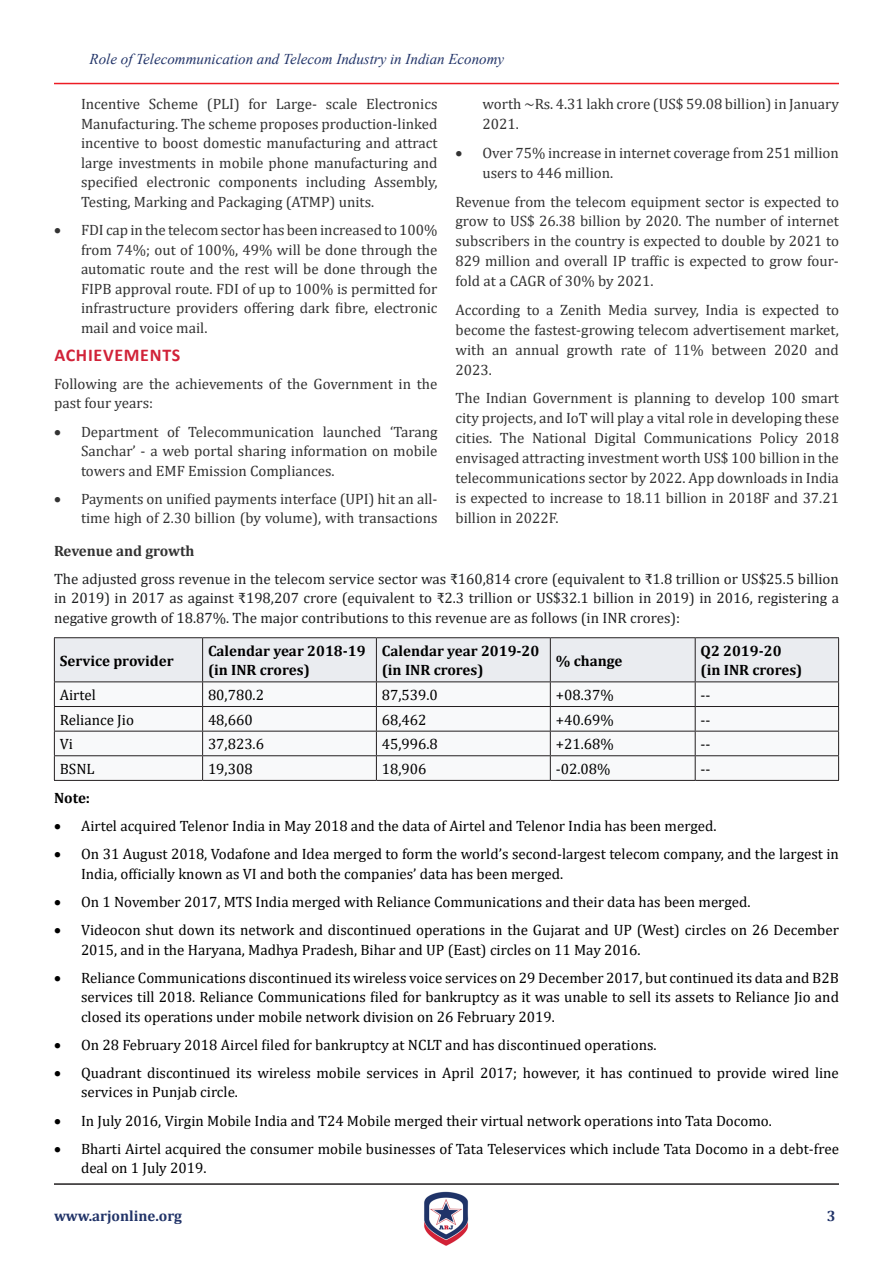
<style>
.page{position:relative;width:893px;height:1263px;background:#fff}
.page>*{position:absolute;margin:0;border:0;box-sizing:border-box;transform-origin:0 0}
.t1{font:700 18px "Calibri";letter-spacing:.04em;color:#d12238}
.t2{font:15px/20px "Cambria";color:#333;text-align:justify}
.t3{font:15px/19.5px "Cambria";color:#000}
.t4{font:15px/19.5px "Cambria";color:#202122;text-align:justify}
.t5{font:700 15px "Cambria";color:#000}
.t6{font:italic 15px "Times New Roman";color:#213368}
.t7{font:700 15px "Cambria";color:#213368}
.t8{font:700 15px "Cambria";color:#333}
</style>
<div class="page">
<img style="left:424px;top:1191px;width:45px;height:55px">
<hr style="left:54px;top:1183px;width:785px;height:2px;background:#231f20">
<hr style="left:54px;top:83px;width:785px;height:1px;background:#ed1c24">
<hr style="left:54px;top:637px;width:149px;height:1px;background:#231f20">
<hr style="left:203px;top:637px;width:173px;height:1px;background:#231f20">
<hr style="left:376px;top:637px;width:174px;height:1px;background:#231f20">
<hr style="left:550px;top:637px;width:145px;height:1px;background:#231f20">
<hr style="left:695px;top:637px;width:144px;height:1px;background:#231f20">
<svg style="left:54px;top:638px;width:785px;height:142px"></svg>
<hr style="left:54px;top:780px;width:149px;height:1px;background:#231f20">
<hr style="left:203px;top:780px;width:173px;height:1px;background:#231f20">
<hr style="left:376px;top:780px;width:174px;height:1px;background:#231f20">
<hr style="left:550px;top:780px;width:145px;height:1px;background:#231f20">
<hr style="left:695px;top:780px;width:144px;height:1px;background:#231f20">
<p class="t6" style="left:90px;top:49px;width:416px">Role of Telecommunication and Telecom Industry in Indian Economy</p>
<p class="t2" style="left:81px;top:94px;width:358px;line-height:19.5px">Incentive Scheme (PLI) for Large- scale Electronics Manufacturing. The scheme proposes production-linked incentive to boost domestic manufacturing and attract large investments in mobile phone manufacturing and specified electronic components including Assembly, Testing, Marking and Packaging (ATMP) units.</p>
<p class="t2" style="left:81px;top:220px;width:358px;line-height:19.5px;text-indent:-27px">• FDI cap in the telecom sector has been increased to 100% from 74%; out of 100%, 49% will be done through the automatic route and the rest will be done through the FIPB approval route. FDI of up to 100% is permitted for infrastructure providers offering dark fibre, electronic mail and voice mail.</p>
<p class="t1" style="left:54px;top:342px;width:128px">ACHIEVEMENTS</p>
<p class="t2" style="left:54px;top:374px;width:385px;line-height:19.5px">Following are the achievements of the Government in the past four years:</p>
<p class="t2" style="left:81px;top:422px;width:358px;line-height:19.5px;text-indent:-27px">• Department of Telecommunication launched ‘Tarang Sanchar’ - a web portal sharing information on mobile towers and EMF Emission Compliances.</p>
<p class="t2" style="left:54px;top:489px;width:385px;line-height:19.5px;text-align:right">• Payments on unified payments interface (UPI) hit an all&shy;time high of 2.30 billion (by volume), with transactions</p>
<p class="t2" style="left:482px;top:94px;width:358px">worth ~Rs. 4.31 lakh crore (US$ 59.08 billion) in January<br>2021.</p>
<p class="t2" style="left:482px;top:143px;width:358px;text-indent:-27px">• Over 75% increase in internet coverage from 251 million users to 446 million.</p>
<p class="t2" style="left:455px;top:191px;width:385px">Revenue from the telecom equipment sector is expected to grow to US$ 26.38 billion by 2020. The number of internet subscribers in the country is expected to double by 2021 to 829 million and overall IP traffic is expected to grow four&shy;fold at a CAGR of 30% by 2021.</p>
<p class="t2" style="left:455px;top:300px;width:385px">According to a Zenith Media survey, India is expected to become the fastest-growing telecom advertisement market, with an annual growth rate of 11% between 2020 and 2023.</p>
<p class="t2" style="left:455px;top:388px;width:385px">The Indian Government is planning to develop 100 smart city projects, and IoT will play a vital role in developing these cities. The National Digital Communications Policy 2018 envisaged attracting investment worth US$ 100 billion in the telecommunications sector by 2022. App downloads in India is expected to increase to 18.11 billion in 2018F and 37.21 billion in 2022F.</p>
<p class="t8" style="left:54px;top:540px;width:142px">Revenue and growth</p>
<p class="t4" style="left:54px;top:569px;width:786px">The adjusted gross revenue in the telecom service sector was ₹160,814 crore (equivalent to ₹1.8 trillion or US$25.5 billion in 2019) in 2017 as against ₹198,207 crore (equivalent to ₹2.3 trillion or US$32.1 billion in 2019) in 2016, registering a negative growth of 18.87%. The major contributions to this revenue are as follows (in INR crores):</p>
<p class="t5" style="left:60px;top:650px;width:115px">Service provider</p>
<p class="t5" style="left:208px;top:640px;width:159px">Calendar year 2018-19</p>
<p class="t5" style="left:208px;top:660px;width:103px">(in INR crores)</p>
<p class="t5" style="left:382px;top:640px;width:159px">Calendar year 2019-20</p>
<p class="t5" style="left:382px;top:660px;width:103px">(in INR crores)</p>
<p class="t5" style="left:701px;top:640px;width:82px">Q2 2019-20</p>
<p class="t5" style="left:701px;top:660px;width:103px">(in INR crores)</p>
<p class="t5" style="left:556px;top:650px;width:68px">% change</p>
<p class="t3" style="left:60px;top:685px;width:38px">Airtel</p>
<p class="t3" style="left:208px;top:685px;width:58px">80,780.2</p>
<p class="t3" style="left:382px;top:685px;width:58px">87,539.0</p>
<p class="t3" style="left:556px;top:685px;width:59px">+08.37%</p>
<p class="t3" style="left:701px;top:685px;width:11px">--</p>
<p class="t3" style="left:60px;top:710px;width:76px">Reliance Jio</p>
<p class="t3" style="left:208px;top:710px;width:46px">48,660</p>
<p class="t3" style="left:382px;top:710px;width:46px">68,462</p>
<p class="t3" style="left:556px;top:710px;width:59px">+40.69%</p>
<p class="t3" style="left:701px;top:710px;width:11px">--</p>
<p class="t3" style="left:60px;top:734px;width:15px">Vi</p>
<p class="t3" style="left:208px;top:734px;width:58px">37,823.6</p>
<p class="t3" style="left:382px;top:734px;width:58px">45,996.8</p>
<p class="t3" style="left:556px;top:734px;width:59px">+21.68%</p>
<p class="t3" style="left:701px;top:734px;width:11px">--</p>
<p class="t3" style="left:60px;top:759px;width:36px">BSNL</p>
<p class="t3" style="left:208px;top:759px;width:46px">19,308</p>
<p class="t3" style="left:382px;top:759px;width:46px">18,906</p>
<p class="t3" style="left:556px;top:759px;width:56px">-02.08%</p>
<p class="t3" style="left:701px;top:759px;width:11px">--</p>
<p class="t5" style="left:54px;top:787px;width:38px">Note:</p>
<p class="t3" style="left:54px;top:816px;width:664px">• Airtel acquired Telenor India in May 2018 and the data of Airtel and Telenor India has been merged.</p>
<p class="t3" style="left:81px;top:844px;width:759px;text-indent:-27px">• On 31 August 2018, Vodafone and Idea merged to form the world’s second-largest telecom company, and the largest in<br>India, officially known as VI and both the companies’ data has been merged.</p>
<p class="t3" style="left:54px;top:892px;width:698px">• On 1 November 2017, MTS India merged with Reliance Communications and their data has been merged.</p>
<p class="t3" style="left:81px;top:920px;width:759px;text-indent:-27px">• Videocon shut down its network and discontinued operations in the Gujarat and UP (West) circles on 26 December<br>2015, and in the Haryana, Madhya Pradesh, Bihar and UP (East) circles on 11 May 2016.</p>
<p class="t3" style="left:81px;top:968px;width:759px;text-align:justify;text-indent:-27px">• Reliance Communications discontinued its wireless voice services on 29 December 2017, but continued its data and B2B services till 2018. Reliance Communications filed for bankruptcy as it was unable to sell its assets to Reliance Jio and closed its operations under mobile network division on 26 February 2019.</p>
<p class="t3" style="left:54px;top:1035px;width:604px">• On 28 February 2018 Aircel filed for bankruptcy at NCLT and has discontinued operations.</p>
<p class="t3" style="left:81px;top:1063px;width:759px;text-indent:-27px">• Quadrant discontinued its wireless mobile services in April 2017; however, it has continued to provide wired line services in Punjab circle.</p>
<p class="t3" style="left:54px;top:1111px;width:719px">• In July 2016, Virgin Mobile India and T24 Mobile merged their virtual network operations into Tata Docomo.</p>
<p class="t3" style="left:81px;top:1139px;width:759px;text-indent:-27px">• Bharti Airtel acquired the consumer mobile businesses of Tata Teleservices which include Tata Docomo in a debt-free deal on 1 July 2019.</p>
<p class="t7" style="left:54px;top:1205px;width:130px">www.arjonline.org</p>
<p class="t7" style="left:827px;top:1205px;width:10px">3</p>
</div>
